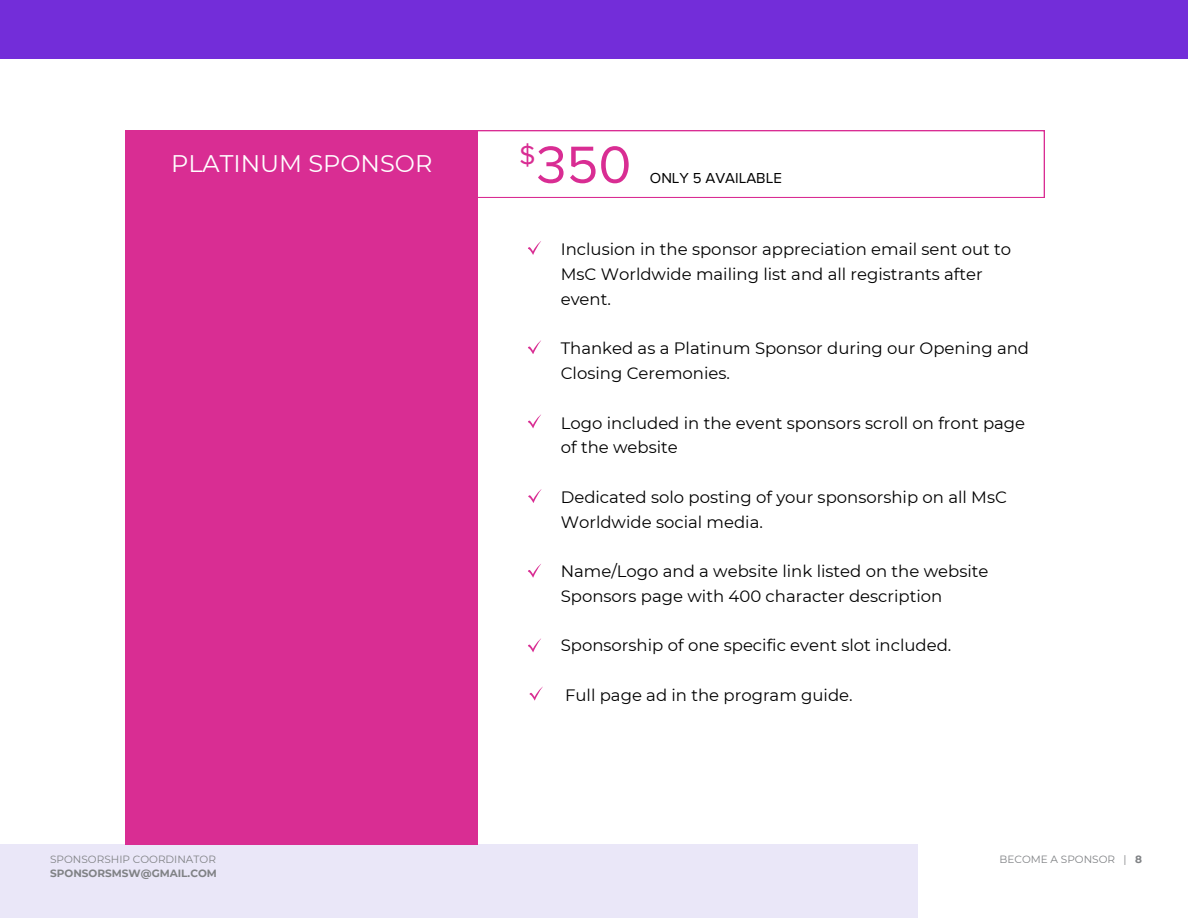
<style>
.page{position:relative;width:1188px;height:918px;background:#fff}
.page>*{position:absolute;margin:0;border:0;box-sizing:border-box;transform-origin:0 0}
.t1{font:54px "Proxima Nova";color:#d92d93}
.t2{font:27px "Proxima Nova";color:#d92d93}
.t3{font:24px "Montserrat";color:#fff}
.t4{font:16.5px/24.8px "Montserrat";color:#000}
.t5{font:15px "Proxima Nova";color:#000}
.t6{font:10.5px "Montserrat";color:#808285}
.t7{font:700 10.5px "Montserrat";color:#808285}
.s1{font-weight:700}
</style>
<div class="page">
<div style="left:0;top:0;width:1188px;height:58px;background:#732dd9"></div>
<div style="left:0;top:845px;width:918px;height:73px;background:#eae7f8"></div>
<div style="left:126px;top:130px;width:352px;height:715px;background:#d92d93"></div>
<svg style="left:459px;top:130px;width:586px;height:68px"></svg>
<svg style="left:528px;top:241px;width:13px;height:14px"></svg>
<svg style="left:528px;top:340px;width:13px;height:14px"></svg>
<svg style="left:528px;top:414px;width:13px;height:14px"></svg>
<svg style="left:528px;top:489px;width:14px;height:14px"></svg>
<svg style="left:528px;top:564px;width:13px;height:13px"></svg>
<svg style="left:528px;top:638px;width:13px;height:14px"></svg>
<svg style="left:529px;top:686px;width:14px;height:14px"></svg>
<h2 class="t3" style="left:171px;top:149px;width:263px">PLATINUM SPONSOR</h2>
<p class="t6" style="left:50px;top:853px;width:167px">SPONSORSHIP COORDINATOR</p>
<p class="t7" style="left:50px;top:866px;width:168px">SPONSORSMSW@GMAIL.COM</p>
<h4 class="t2" style="left:519px;top:140px;width:18px">$</h4>
<h4 class="t1" style="left:536px;top:133px;width:96px">350</h4>
<h4 class="t5" style="left:650px;top:169px;width:134px">ONLY 5 AVAILABLE</h4>
<p class="t4" style="left:561px;top:237px;width:452px">Inclusion in the sponsor appreciation email sent out to<br>MsC Worldwide mailing list and all registrants after event.</p>
<h3 class="t4" style="left:561px;top:336px;width:470px">Thanked as a Platinum Sponsor during our Opening and<br>Closing Ceremonies.</h3>
<h1 class="t4" style="left:561px;top:410px;width:466px">Logo included in the event sponsors scroll on front page of the website</h1>
<p class="t4" style="left:561px;top:485px;width:448px">Dedicated solo posting of your sponsorship on all MsC<br>Worldwide social media.</p>
<h4 class="t4" style="left:561px;top:559px;width:429px">Name/Logo and a website link listed on the website<br>Sponsors page with 400 character description</h4>
<h4 class="t4" style="left:561px;top:633px;width:392px">Sponsorship of one specific event slot included.</h4>
<h4 class="t4" style="left:565px;top:683px;width:289px">Full page ad in the program guide.</h4>
<h4 class="t6" style="left:1000px;top:853px;width:144px">BECOME A SPONSOR | <span class="s1">8</span></h4>
</div>
